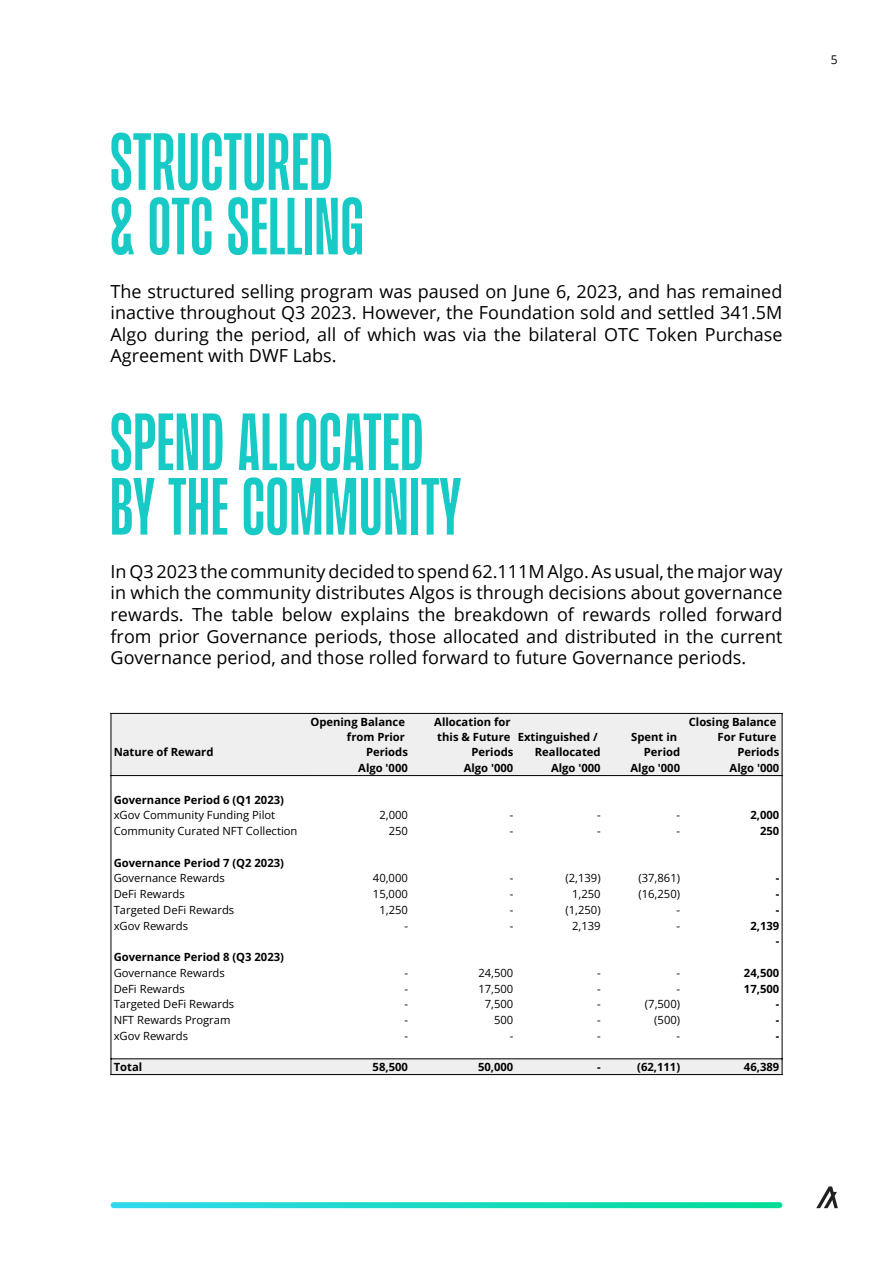
<style>
.page{position:relative;width:893px;height:1263px;background:#fff}
.page>*{position:absolute;margin:0;border:0;box-sizing:border-box;transform-origin:0 0}
.t1{font:90px/64.5px "Beni";letter-spacing:.02em;color:#17cac6}
.t2{font:18px/21.6px "Open Sans";color:#000;text-align:justify}
.t3{font:12px "Open Sans";color:#000}
.t4{font:700 11.25px/15.3px "Open Sans";color:#000;text-align:right}
.t5{font:11.25px "Open Sans";color:#000}
</style>
<div class="page">
<svg style="left:114px;top:1202px;width:665px;height:6px"></svg>
<svg style="left:816px;top:1186px;width:22px;height:22px"></svg>
<svg style="left:111px;top:712px;width:671px;height:1px"></svg>
<div style="left:111px;top:713px;width:671px;height:63px;background:#efefef"></div>
<div style="left:111px;top:1058px;width:671px;height:17px;background:#efefef"></div>
<hr style="left:111px;top:713px;width:1px;height:362px;background:#000">
<hr style="left:111px;top:713px;width:671px;height:1px;background:#000">
<hr style="left:111px;top:775px;width:671px;height:1px;background:#000">
<hr style="left:111px;top:1058px;width:671px;height:1px;background:#000">
<hr style="left:111px;top:1074px;width:671px;height:1px;background:#000">
<hr style="left:782px;top:713px;width:1px;height:362px;background:#000">
<h1 class="t1" style="left:111px;top:131px;width:254px">STRUCTURED &amp; OTC SELLING</h1>
<p class="t2" style="left:111px;top:280px;width:673px">The structured selling program was paused on June 6, 2023, and has remained inactive throughout Q3 2023. However, the Foundation sold and settled 341.5M Algo during the period, all of which was via the bilateral OTC Token Purchase Agreement with DWF Labs.</p>
<h1 class="t1" style="left:111px;top:411px;width:351px">SPEND ALLOCATED<br>BY THE COMMUNITY</h1>
<p class="t2" style="left:111px;top:560px;width:673px">In Q3 2023 the community decided to spend 62.111M Algo. As usual, the major way in which the community distributes Algos is through decisions about governance rewards. The table below explains the breakdown of rewards rolled forward from prior Governance periods, those allocated and distributed in the current Governance period, and those rolled forward to future Governance periods.</p>
<p class="t4" style="left:114px;top:744px;width:101px">Nature of Reward</p>
<p class="t4" style="left:310px;top:714px;width:99px">Opening Balance from Prior<br>Periods</p>
<p class="t4" style="left:434px;top:714px;width:81px">Allocation for this &amp; Future<br>Periods</p>
<p class="t4" style="left:518px;top:729px;width:84px">Extinguished /<br>Reallocated</p>
<p class="t4" style="left:631px;top:729px;width:50px">Spent in<br>Period</p>
<p class="t4" style="left:689px;top:714px;width:92px">Closing Balance<br>For Future<br>Periods</p>
<p class="t4" style="left:358px;top:760px;width:51px">Algo '000</p>
<p class="t4" style="left:464px;top:760px;width:51px">Algo '000</p>
<p class="t4" style="left:551px;top:760px;width:51px">Algo '000</p>
<p class="t4" style="left:630px;top:760px;width:51px">Algo '000</p>
<p class="t4" style="left:730px;top:760px;width:51px">Algo '000</p>
<p class="t4" style="left:114px;top:792px;width:172px">Governance Period 6 (Q1 2023)</p>
<p class="t5" style="left:114px;top:808px;width:163px">xGov Community Funding Pilot</p>
<p class="t5" style="left:379px;top:808px;width:30px">2,000</p>
<p class="t5" style="left:510px;top:808px;width:5px">-</p>
<p class="t5" style="left:597px;top:808px;width:5px">-</p>
<p class="t5" style="left:677px;top:808px;width:5px">-</p>
<p class="t4" style="left:750px;top:807px;width:30px">2,000</p>
<p class="t5" style="left:114px;top:823px;width:185px">Community Curated NFT Collection</p>
<p class="t5" style="left:389px;top:823px;width:21px">250</p>
<p class="t5" style="left:510px;top:823px;width:5px">-</p>
<p class="t5" style="left:597px;top:823px;width:5px">-</p>
<p class="t5" style="left:677px;top:823px;width:5px">-</p>
<p class="t4" style="left:760px;top:823px;width:21px">250</p>
<p class="t4" style="left:114px;top:855px;width:172px">Governance Period 7 (Q2 2023)</p>
<p class="t5" style="left:114px;top:871px;width:113px">Governance Rewards</p>
<p class="t5" style="left:373px;top:871px;width:37px">40,000</p>
<p class="t5" style="left:510px;top:871px;width:5px">-</p>
<p class="t5" style="left:565px;top:871px;width:37px">(2,139)</p>
<p class="t5" style="left:638px;top:871px;width:43px">(37,861)</p>
<p class="t4" style="left:776px;top:870px;width:5px">-</p>
<p class="t5" style="left:114px;top:886px;width:73px">DeFi Rewards</p>
<p class="t5" style="left:373px;top:886px;width:37px">15,000</p>
<p class="t5" style="left:510px;top:886px;width:5px">-</p>
<p class="t5" style="left:572px;top:886px;width:30px">1,250</p>
<p class="t5" style="left:638px;top:886px;width:43px">(16,250)</p>
<p class="t4" style="left:776px;top:886px;width:5px">-</p>
<p class="t5" style="left:114px;top:902px;width:122px">Targeted DeFi Rewards</p>
<p class="t5" style="left:379px;top:902px;width:30px">1,250</p>
<p class="t5" style="left:510px;top:902px;width:5px">-</p>
<p class="t5" style="left:565px;top:902px;width:37px">(1,250)</p>
<p class="t5" style="left:677px;top:902px;width:5px">-</p>
<p class="t4" style="left:776px;top:902px;width:5px">-</p>
<p class="t5" style="left:114px;top:918px;width:76px">xGov Rewards</p>
<p class="t5" style="left:404px;top:918px;width:5px">-</p>
<p class="t5" style="left:510px;top:918px;width:5px">-</p>
<p class="t5" style="left:572px;top:918px;width:30px">2,139</p>
<p class="t5" style="left:677px;top:918px;width:5px">-</p>
<p class="t4" style="left:750px;top:917px;width:30px;line-height:15.8px">2,139 -</p>
<p class="t4" style="left:114px;top:949px;width:172px">Governance Period 8 (Q3 2023)</p>
<p class="t5" style="left:114px;top:965px;width:113px">Governance Rewards</p>
<p class="t5" style="left:404px;top:965px;width:5px">-</p>
<p class="t5" style="left:478px;top:965px;width:37px">24,500</p>
<p class="t5" style="left:597px;top:965px;width:5px">-</p>
<p class="t5" style="left:677px;top:965px;width:5px">-</p>
<p class="t4" style="left:744px;top:965px;width:37px">24,500</p>
<p class="t5" style="left:114px;top:981px;width:73px">DeFi Rewards</p>
<p class="t5" style="left:404px;top:981px;width:5px">-</p>
<p class="t5" style="left:478px;top:981px;width:37px">17,500</p>
<p class="t5" style="left:597px;top:981px;width:5px">-</p>
<p class="t5" style="left:677px;top:981px;width:5px">-</p>
<p class="t4" style="left:744px;top:980px;width:37px">17,500</p>
<p class="t5" style="left:114px;top:996px;width:122px">Targeted DeFi Rewards</p>
<p class="t5" style="left:404px;top:996px;width:5px">-</p>
<p class="t5" style="left:485px;top:996px;width:30px">7,500</p>
<p class="t5" style="left:597px;top:996px;width:5px">-</p>
<p class="t5" style="left:645px;top:996px;width:37px">(7,500)</p>
<p class="t4" style="left:776px;top:996px;width:5px">-</p>
<p class="t5" style="left:114px;top:1012px;width:118px">NFT Rewards Program</p>
<p class="t5" style="left:404px;top:1012px;width:5px">-</p>
<p class="t5" style="left:494px;top:1012px;width:21px">500</p>
<p class="t5" style="left:597px;top:1012px;width:5px">-</p>
<p class="t5" style="left:654px;top:1012px;width:27px">(500)</p>
<p class="t4" style="left:776px;top:1012px;width:5px">-</p>
<p class="t5" style="left:114px;top:1028px;width:76px">xGov Rewards</p>
<p class="t5" style="left:404px;top:1028px;width:5px">-</p>
<p class="t5" style="left:510px;top:1028px;width:5px">-</p>
<p class="t5" style="left:597px;top:1028px;width:5px">-</p>
<p class="t5" style="left:677px;top:1028px;width:5px">-</p>
<p class="t4" style="left:776px;top:1028px;width:5px">-</p>
<p class="t4" style="left:114px;top:1059px;width:30px">Total</p>
<p class="t4" style="left:373px;top:1059px;width:37px">58,500</p>
<p class="t4" style="left:478px;top:1059px;width:37px">50,000</p>
<p class="t4" style="left:597px;top:1059px;width:5px">-</p>
<p class="t4" style="left:637px;top:1059px;width:44px">(62,111)</p>
<p class="t4" style="left:744px;top:1059px;width:37px">46,389</p>
<p class="t3" style="left:831px;top:52px;width:8px">5</p>
</div>
